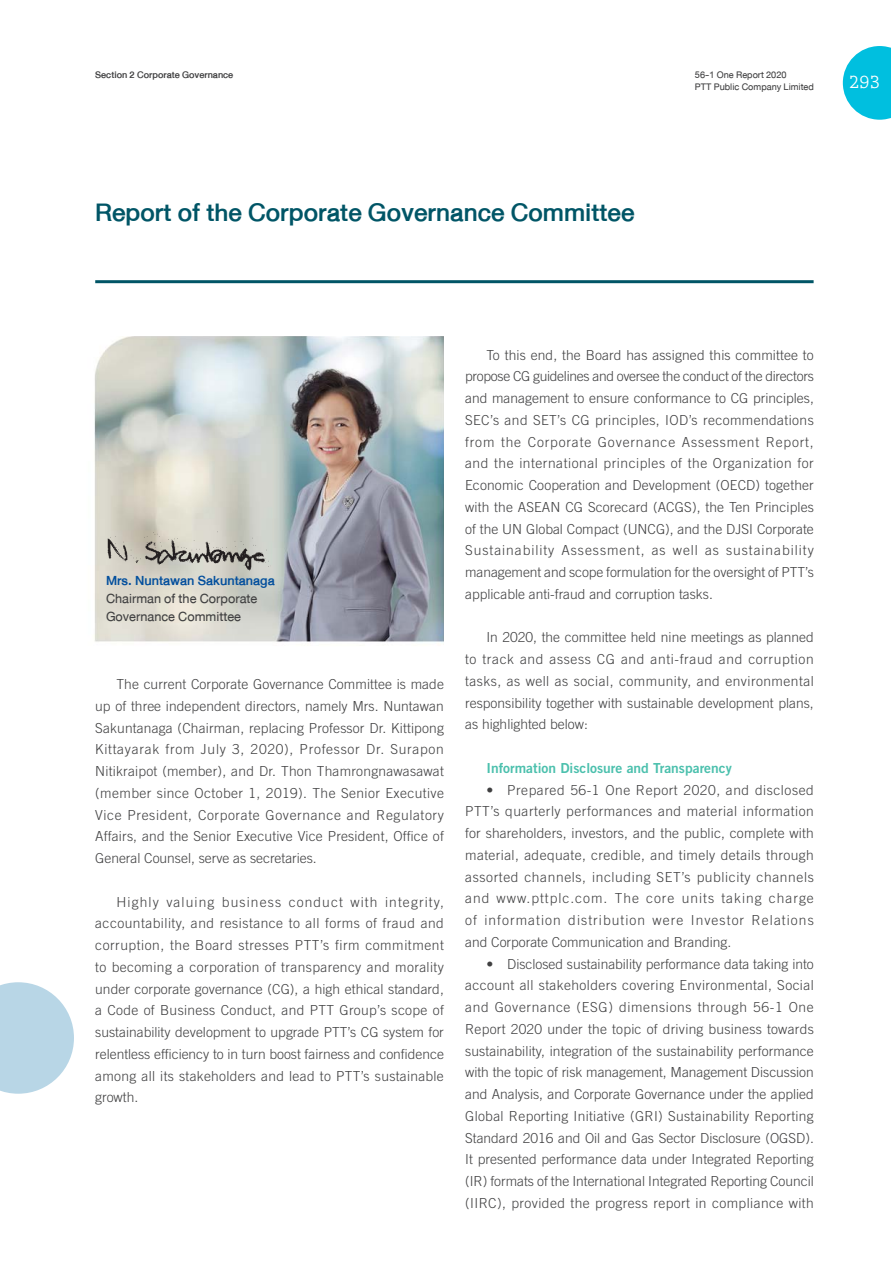
<style>
.page{position:relative;width:891px;height:1269px;background:#fff}
.page>*{position:absolute;margin:0;border:0;box-sizing:border-box;transform-origin:0 0}
.t1{font:500 36px "DB Helvethaica X";color:#056}
.t2{font:18.75px/18px "DB Helvethaica X";color:#404041}
.t3{font:500 18.75px "DB Helvethaica X";color:#034f9d}
.t4{font:300 18px "AW Conqueror Slab";color:#fff}
.t5{font:300 13.8px/21.8px "Thongterm";color:#404041;text-align:justify}
.t6{font:700 13.8px "Thongterm";color:#4bc0ad}
.t7{font:13.5px/12px "DB Helvethaica X";color:#404041}
.t8{font:500 13.5px "DB Helvethaica X";color:#404041}
</style>
<div class="page">
<img style="left:94px;top:336px;width:350px;height:306px">
<svg style="left:0;top:982px;width:74px;height:112px"></svg>
<hr style="left:95px;top:280px;width:719px;height:3px;background:#056">
<svg style="left:843px;top:46px;width:48px;height:74px"></svg>
<img style="left:95px;top:531px;width:176px;height:50px">
<p class="t8" style="left:95px;top:66px;width:140px">Section 2 Corporate Governance</p>
<p class="t7" style="left:695px;top:67px;width:120px">56-1 One Report 2020<br>PTT Public Company Limited</p>
<h3 class="t4" style="left:849px;top:71px;width:32px">293</h3>
<h1 class="t1" style="left:95px;top:188px;width:541px">Report of the Corporate Governance Committee</h1>
<h2 class="t3" style="left:106px;top:568px;width:170px">Mrs. Nuntawan Sakuntanaga</h2>
<h2 class="t2" style="left:106px;top:588px;width:153px">Chairman of the Corporate<br>Governance Committee</h2>
<p class="t5" style="left:95px;top:675px;width:350px;text-indent:21px">The current Corporate Governance Committee is made up of three independent directors, namely Mrs. Nuntawan Sakuntanaga (Chairman, replacing Professor Dr. Kittipong Kittayarak from July 3, 2020), Professor Dr. Surapon Nitikraipot (member), and Dr. Thon Thamrongnawasawat (member since October 1, 2019). The Senior Executive Vice President, Corporate Governance and Regulatory Affairs, and the Senior Executive Vice President, Office of General Counsel, serve as secretaries.</p>
<p class="t5" style="left:95px;top:893px;width:350px;text-indent:21px">Highly valuing business conduct with integrity, accountability, and resistance to all forms of fraud and corruption, the Board stresses PTT’s firm commitment to becoming a corporation of transparency and morality under corporate governance (CG), a high ethical standard, a Code of Business Conduct, and PTT Group’s scope of sustainability development to upgrade PTT’s CG system for relentless efficiency to in turn boost fairness and confidence among all its stakeholders and lead to PTT’s sustainable growth.</p>
<p class="t5" style="left:465px;top:346px;width:350px;text-indent:21px">To this end, the Board has assigned this committee to propose CG guidelines and oversee the conduct of the directors and management to ensure conformance to CG principles, SEC’s and SET’s CG principles, IOD’s recommendations from the Corporate Governance Assessment Report, and the international principles of the Organization for Economic Cooperation and Development (OECD) together with the ASEAN CG Scorecard (ACGS), the Ten Principles of the UN Global Compact (UNCG), and the DJSI Corporate Sustainability Assessment, as well as sustainability management and scope formulation for the oversight of PTT’s applicable anti-fraud and corruption tasks.</p>
<p class="t5" style="left:465px;top:628px;width:350px;text-indent:21px">In 2020, the committee held nine meetings as planned to track and assess CG and anti-fraud and corruption tasks, as well as social, community, and environmental responsibility together with sustainable development plans, as highlighted below:</p>
<p class="t6" style="left:486px;top:763px;width:247px">Information Disclosure and Transparency</p>
<p class="t5" style="left:465px;top:781px;width:350px;text-indent:21px">• Prepared 56-1 One Report 2020, and disclosed PTT’s quarterly performances and material information for shareholders, investors, and the public, complete with material, adequate, credible, and timely details through assorted channels, including SET’s publicity channels and www.pttplc.com. The core units taking charge of information distribution were Investor Relations and Corporate Communication and Branding.</p>
<p class="t5" style="left:465px;top:955px;width:350px;text-indent:21px">• Disclosed sustainability performance data taking into account all stakeholders covering Environmental, Social and Governance (ESG) dimensions through 56-1 One Report 2020 under the topic of driving business towards sustainability, integration of the sustainability performance with the topic of risk management, Management Discussion and Analysis, and Corporate Governance under the applied Global Reporting Initiative (GRI) Sustainability Reporting Standard 2016 and Oil and Gas Sector Disclosure (OGSD).<br>It presented performance data under Integrated Reporting (IR) formats of the International Integrated Reporting Council (IIRC), provided the progress report in compliance with</p>
</div>
